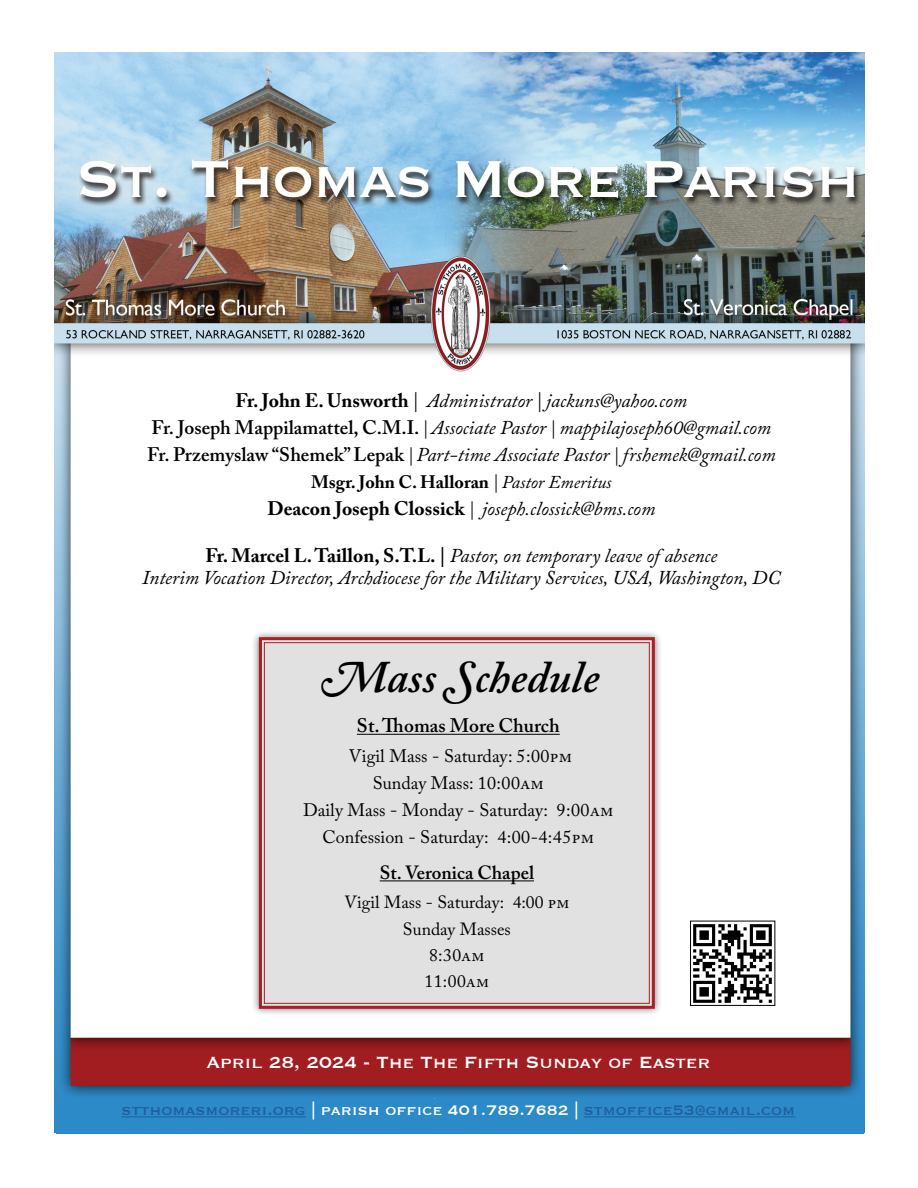
<style>
.page{position:relative;width:918px;height:1188px;background:#fff}
.page>*{position:absolute;margin:0;border:0;box-sizing:border-box;transform-origin:0 0}
.t1{font:italic 600 45px "Adobe Caslon Pro";color:#000}
.t2{font:21px "Copperplate";letter-spacing:-.01em;color:#fff}
.t3{font:italic 19.5px/27px "Adobe Caslon Pro";color:#000;text-align:center}
.t4{font:600 19.5px "Adobe Caslon Pro";color:#000}
.t5{font:600 19.05px "Adobe Caslon Pro";color:#000}
.t6{font:18px/27px "Adobe Caslon Pro";color:#000;text-align:center}
.t7{font:18px "Copperplate";color:#215e9e}
.t8{font:700 18px "Adobe Caslon Pro";color:#000}
.t9{font:17.55px/26.4px "Adobe Caslon Pro";color:#000;text-align:center}
.s1{font-weight:700;font-style:normal}
.s2{font-style:normal}
.s3{font-weight:600;font-style:normal}
.s4{font-size:18px}
.s5{font-weight:400;font-style:italic}
.s6{color:#fff}
</style>
<div class="page">
<img style="left:54px;top:53px;width:810px;height:1080px">
<img style="left:692px;top:923px;width:81px;height:81px">
<div style="left:690px;top:921px;width:85px;height:85px;border:1px solid #000"></div>
<div style="left:56px;top:1099px;width:808px;height:35px;background:#2c8ac8"></div>
<hr style="left:121px;top:1116px;width:185px;height:1px;background:#215e9e">
<hr style="left:584px;top:1116px;width:211px;height:1px;background:#215e9e">
<div style="left:251px;top:629px;width:411px;height:388px;background:#000;opacity:.5"></div>
<div style="left:257px;top:636px;width:399px;height:374px;background:#e1e1e1"></div>
<div style="left:264px;top:642px;width:386px;height:362px;border:1px solid #a81f24"></div>
<hr style="left:357px;top:734px;width:203px;height:1px;background:#000">
<hr style="left:380px;top:880px;width:154px;height:1px;background:#000">
<p class="t3" style="left:147px;top:387px;width:630px"><span class="s1">Fr. John E. Unsworth</span> <span class="s2">|</span> Administrator | jackuns@yahoo.com<br><span class="s3">Fr. Joseph Mappilamattel, C.M.I.</span> <span class="s4">|</span> Associate Pastor <span class="s4">|</span> mappilajoseph60@gmail.com<br><span class="s3">Fr. Przemyslaw “Shemek” Lepak</span> <span class="s4">|</span> Part-time Associate Pastor <span class="s4">|</span> frshemek@gmail.com</p>
<p class="t8" style="left:311px;top:472px;width:302px">Msgr. John C. Halloran <span class="s5">| Pastor Emeritus</span></p>
<p class="t3" style="left:267px;top:495px;width:389px"><span class="s1">Deacon Joseph Clossick</span> <span class="s4">|</span> joseph.clossick@bms.com</p>
<p class="t3" style="left:142px;top:544px;width:640px;line-height:22.5px"><span class="s1">Fr. Marcel L. Taillon, S.T.L. |</span> Pastor, on temporary leave of absence<br>Interim Vocation Director, Archdiocese for the Military Services, USA, Washington, DC</p>
<h1 class="t1" style="left:322px;top:650px;width:279px">Mass Schedule</h1>
<p class="t4" style="left:357px;top:714px;width:204px">St. Thomas More Church</p>
<p class="t6" style="left:303px;top:743px;width:312px">Vigil Mass - Saturday: 5:00PM<br>Sunday Mass: 10:00AM<br>Daily Mass - Monday - Saturday: 9:00AM<br>Confession - Saturday: 4:00-4:45PM</p>
<p class="t5" style="left:380px;top:861px;width:156px">St. Veronica Chapel</p>
<p class="t9" style="left:344px;top:889px;width:227px">Vigil M ass - Saturday: 4:00 PM<br>Sunday Masses<br>8:30AM<br>11:00AM</p>
<p class="t2" style="left:207px;top:1048px;width:505px">April 28, 2024 - The The Fifth Sunday of Easter</p>
<p class="t7" style="left:121px;top:1098px;width:675px">stthomasmoreri.org <span class="s6">| parish office 401.789.7682 |</span> stmoffice53@gmail.com</p>
</div>
